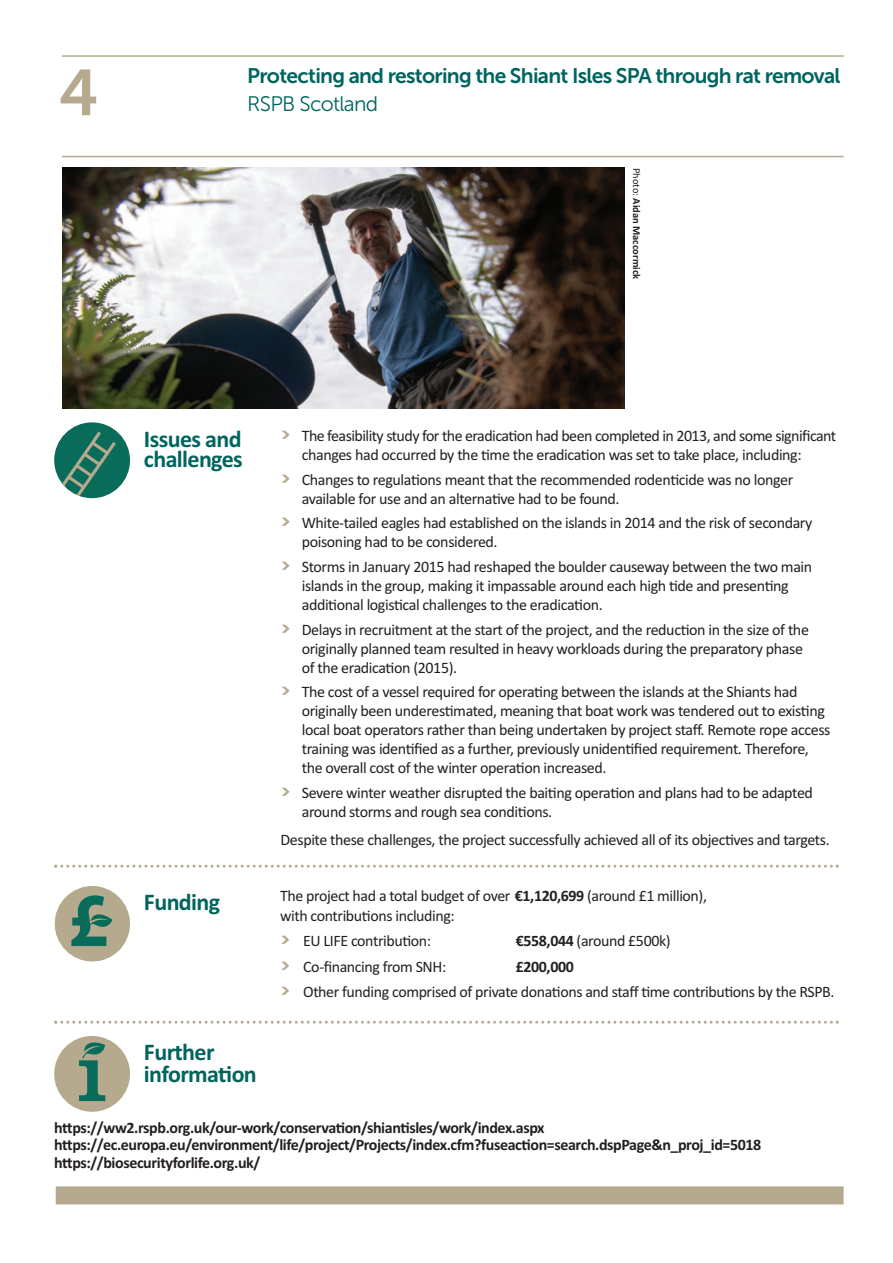
<style>
.page{position:relative;width:893px;height:1263px;background:#fff}
.page>*{position:absolute;margin:0;border:0;box-sizing:border-box;transform-origin:0 0}
.t1{font:64.5px "Museo Sans 700";color:#b5a98e}
.t2{font:700 24px/20.5px "Calibri";letter-spacing:-.025em;color:#00645e}
.t3{font:21px "Museo Sans 700";letter-spacing:-.035em;color:#00645e}
.t4{font:21px "Museo Sans 300";letter-spacing:-.035em;color:#00645e}
.t5{font:16.05px/19px "Calibri";letter-spacing:-.025em;color:#231f20}
.t6{font:700 16.05px/17.4px "Calibri";letter-spacing:-.025em;color:#231f20}
.t7{font:15.9px/19.6px "Calibri";letter-spacing:-.025em;color:#231f20}
.t8{font:700 10.5px "Calibri";color:#231f20}
.s1{font-weight:400}
.s2{font-family:"Neo Sans";font-weight:900;color:#b5a98e}
.s3{font-weight:700}
</style>
<div class="page">
<img style="left:62px;top:168px;width:562px;height:241px">
<hr style="left:62px;top:55px;width:782px;height:2px;background:#b5a98e">
<hr style="left:62px;top:156px;width:782px;height:1px;background:#b5a98e">
<div style="left:56px;top:1186px;width:788px;height:18px;background:#b5a98e"></div>
<svg style="left:54px;top:422px;width:76px;height:76px"></svg>
<svg style="left:54px;top:865px;width:785px;height:3px"></svg>
<svg style="left:54px;top:1021px;width:785px;height:3px"></svg>
<div style="left:55px;top:886px;width:75px;height:76px;background:#b5a98e;border-radius:50%"></div>
<svg style="left:71px;top:895px;width:41px;height:51px"></svg>
<svg style="left:54px;top:1036px;width:76px;height:76px"></svg>
<h1 class="t1" style="left:59px;top:55px;width:42px">4</h1>
<h3 class="t3" style="left:247px;top:64px;width:595px">Protecting and restoring the Shiant Isles SPA through rat removal</h3>
<h3 class="t4" style="left:247px;top:92px;width:132px">RSPB Scotland</h3>
<p class="t8" style="left:643px;top:168px;width:113px;rotate:90deg"><span class="s1">Photo:</span> Aidan Maccormick</p>
<h2 class="t2" style="left:144px;top:428px;width:100px">Issues and challenges</h2>
<p class="t5" style="left:302px;top:426px;width:536px;text-indent:-21px"><span class="s2">&gt;</span> The feasibility study for the eradication had been completed in 2013, and some significant changes had occurred by the time the eradication was set to take place, including:</p>
<p class="t5" style="left:302px;top:469px;width:493px;text-indent:-21px"><span class="s2">&gt;</span> Changes to regulations meant that the recommended rodenticide was no longer available for use and an alternative had to be found.</p>
<p class="t5" style="left:302px;top:513px;width:512px;text-indent:-21px"><span class="s2">&gt;</span> White-tailed eagles had established on the islands in 2014 and the risk of secondary poisoning had to be considered.</p>
<p class="t5" style="left:302px;top:557px;width:512px;text-indent:-21px"><span class="s2">&gt;</span> Storms in January 2015 had reshaped the boulder causeway between the two main islands in the group, making it impassable around each high tide and presenting additional logistical challenges to the eradication.</p>
<p class="t5" style="left:302px;top:619px;width:509px;text-indent:-21px"><span class="s2">&gt;</span> Delays in recruitment at the start of the project, and the reduction in the size of the originally planned team resulted in heavy workloads during the preparatory phase of the eradication (2015).</p>
<p class="t5" style="left:302px;top:682px;width:530px;text-indent:-21px"><span class="s2">&gt;</span> The cost of a vessel required for operating between the islands at the Shiants had originally been underestimated, meaning that boat work was tendered out to existing local boat operators rather than being undertaken by project staff. Remote rope access training was identified as a further, previously unidentified requirement. Therefore, the overall cost of the winter operation increased.</p>
<p class="t5" style="left:302px;top:783px;width:513px;text-indent:-21px"><span class="s2">&gt;</span> Severe winter weather disrupted the baiting operation and plans had to be adapted around storms and rough sea conditions.</p>
<p class="t5" style="left:280px;top:829px;width:551px">Despite these challenges, the project successfully achieved all of its objectives and targets.</p>
<h2 class="t2" style="left:144px;top:892px;width:78px">Funding</h2>
<p class="t7" style="left:280px;top:886px;width:428px">The project had a total budget of over <span class="s3">€1,120,699</span> (around £1 million), with contributions including:</p>
<p class="t7" style="left:280px;top:931px;width:152px"><span class="s2">&gt;</span> EU LIFE contribution:</p>
<p class="t7" style="left:516px;top:931px;width:156px"><span class="s3">€558,044</span> (around £500k)</p>
<p class="t7" style="left:280px;top:956px;width:168px"><span class="s2">&gt;</span> Co-financing from SNH:</p>
<p class="t7" style="left:280px;top:953px;width:556px;line-height:25.5px;text-indent:236px"><span class="s3">£200,000<br></span><span class="s2">&gt;</span> Other funding comprised of private donations and staff time contributions by the RSPB.</p>
<h2 class="t2" style="left:144px;top:1041px;width:114px;line-height:22px">Further information</h2>
<p class="t6" style="left:54px;top:1119px;width:709px">https://ww2.rspb.org.uk/our-work/conservation/shiantisles/work/index.aspx https://ec.europa.eu/environment/life/project/Projects/index.cfm?fuseaction=search.dspPage&amp;n_proj_id=5018 https://biosecurityforlife.org.uk/</p>
</div>
